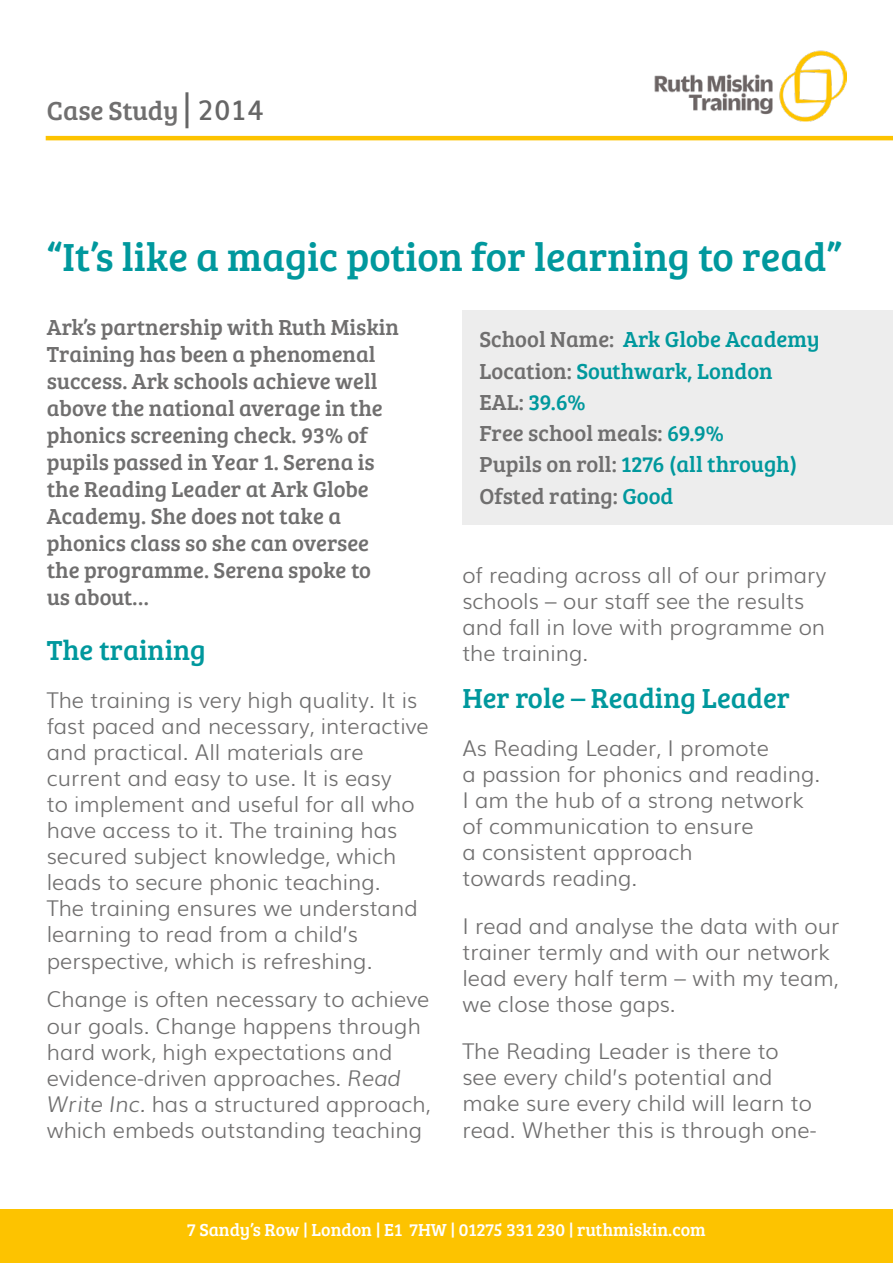
<style>
.page{position:relative;width:893px;height:1263px;background:#fff}
.page>*{position:absolute;margin:0;border:0;box-sizing:border-box;transform-origin:0 0}
.t1{font:40.5px "Bree Serif";color:#00989d}
.t2{font:28.5px "Bree Serif";color:#00989d}
.t3{font:27px "Bree Serif";color:#706f6f}
.t4{font:600 27px "Muli";color:#666}
.t5{font:22.5px/27px "Bree Serif";color:#706f6f}
.t6{font:300 21.75px/26.1px "Muli";color:#706f6f}
.t7{font:18px "Bree Serif";color:#fff}
.s1{font-style:italic}
.s2{color:#00989d}
</style>
<div class="page">
<div style="left:0;top:1210px;width:893px;height:53px;background:#fdc300"></div>
<hr style="left:46px;top:136px;width:847px;height:4px;background:#fdc300">
<img style="left:655px;top:51px;width:191px;height:71px">
<div style="left:462px;top:310px;width:431px;height:215px;background:#ededed"></div>
<hr style="left:185px;top:92px;width:3px;height:36px;background:#666">
<p class="t3" style="left:47px;top:91px;width:134px">Case Study</p>
<p class="t4" style="left:197px;top:88px;width:68px">2014</p>
<p class="t1" style="left:47px;top:227px;width:796px">“It’s like a magic potion for learning to read”</p>
<p class="t5" style="left:47px;top:312px;width:354px">Ark’s partnership with Ruth Miskin<br>Training has been a phenomenal success. Ark schools achieve well above the national average in the phonics screening check. 93% of pupils passed in Year 1. Serena is the Reading Leader at Ark Globe<br>Academy. She does not take a phonics class so she can oversee the programme. Serena spoke to us about…</p>
<p class="t2" style="left:47px;top:629px;width:161px">The training</p>
<p class="t6" style="left:47px;top:685px;width:383px">The training is very high quality. It is fast paced and necessary, interactive and practical. All materials are current and easy to use. It is easy<br>to implement and useful for all who have access to it. The training has secured subject knowledge, which leads to secure phonic teaching.<br>The training ensures we understand learning to read from a child’s perspective, which is refreshing.</p>
<p class="t6" style="left:47px;top:985px;width:385px">Change is often necessary to achieve our goals. Change happens through hard work, high expectations and evidence-driven approaches. <span class="s1">Read Write Inc.</span> has a structured approach, which embeds outstanding teaching</p>
<p class="t5" style="left:479px;top:323px;width:342px;line-height:31.2px">School Name: <span class="s2">Ark Globe Academy<br></span>Location: <span class="s2">Southwark, London<br></span>EAL: <span class="s2">39.6%<br></span>Free school meals: <span class="s2">69.9%<br></span>Pupils on roll: <span class="s2">1276 (all through)<br></span>Ofsted rating: <span class="s2">Good</span></p>
<p class="t6" style="left:462px;top:561px;width:365px">of reading across all of our primary schools – our staff see the results and fall in love with programme on the training.</p>
<p class="t2" style="left:462px;top:678px;width:329px">Her role – Reading Leader</p>
<p class="t6" style="left:462px;top:733px;width:359px">As Reading Leader, I promote<br>a passion for phonics and reading.<br>I am the hub of a strong network of communication to ensure<br>a consistent approach<br>towards reading.</p>
<p class="t6" style="left:462px;top:911px;width:378px">I read and analyse the data with our trainer termly and with our network lead every half term – with my team, we close those gaps.</p>
<p class="t6" style="left:462px;top:1037px;width:356px">The Reading Leader is there to see every child’s potential and make sure every child will learn to read. Whether this is through one-</p>
<p class="t7" style="left:187px;top:1216px;width:520px">7 Sandy’s Row | London | E1 7HW | 01275 331 230 | ruthmiskin.com</p>
</div>
